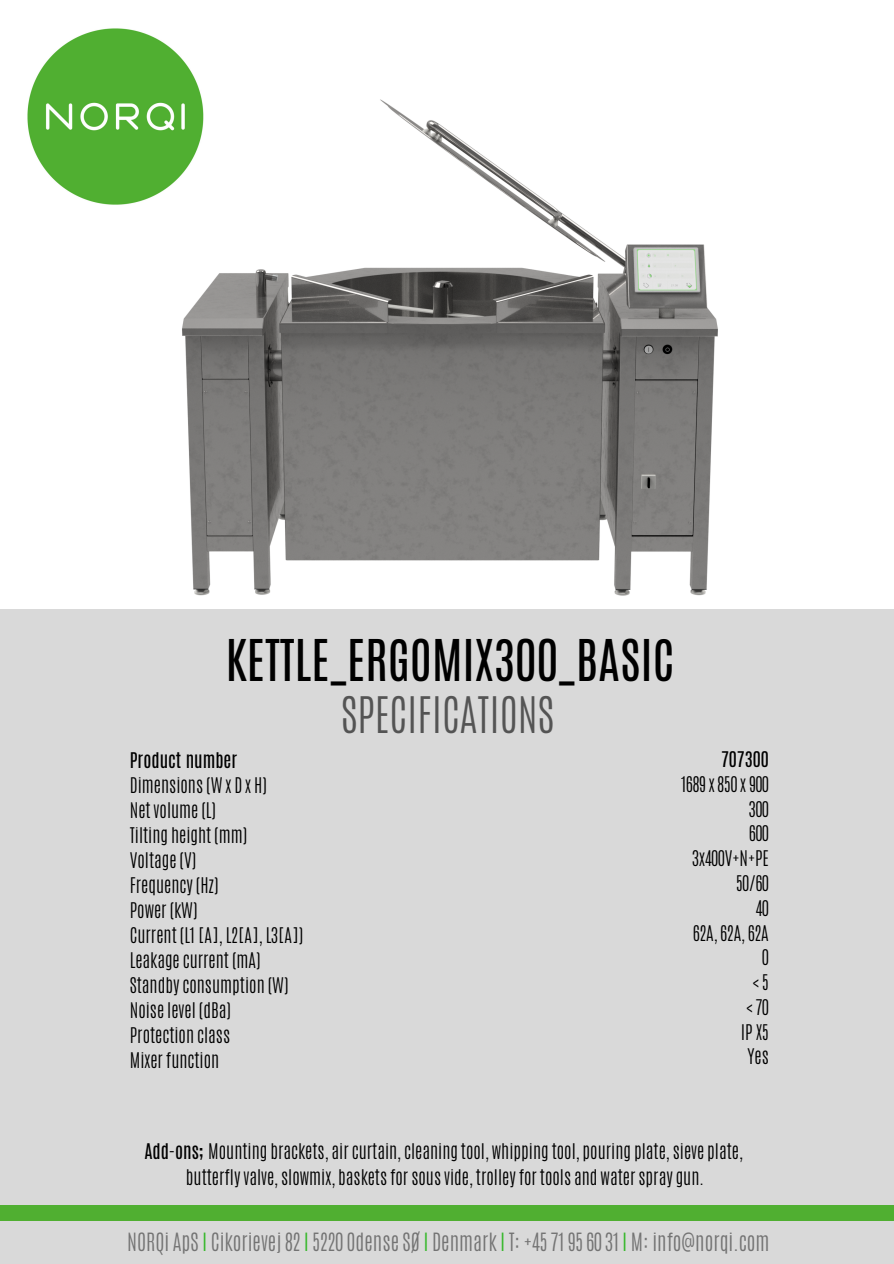
<style>
.page{position:relative;width:894px;height:1264px;background:#fff}
.page>*{position:absolute;margin:0;border:0;box-sizing:border-box;transform-origin:0 0}
.t1{font:48px "Antonio";color:#000}
.t2{font:300 42px "Antonio";color:#545454}
.t3{font:300 21px "Antonio";color:#737373}
.t4{font:300 18px "Antonio";color:#000}
.t5{font:18px "Antonio";color:#000}
.s1{font-weight:400}
.s2{color:#35b729}
</style>
<div class="page">
<img style="left:182px;top:99px;width:536px;height:497px">
<div style="left:0;top:609px;width:893px;height:654px;background:#d9d9d9"></div>
<div style="left:0;top:1204px;width:893px;height:16px;background:#50af31"></div>
<img style="left:27px;top:28px;width:247px;height:212px">
<p class="t1" style="left:226px;top:626px;width:450px">KETTLE_ERGOMIX300_BASIC</p>
<p class="t2" style="left:341px;top:685px;width:214px">SPECIFICATIONS</p>
<p class="t5" style="left:130px;top:747px;width:109px">Product number</p>
<p class="t4" style="left:130px;top:772px;width:138px">Dimensions (W x D x H)</p>
<p class="t4" style="left:130px;top:797px;width:88px">Net volume (L)</p>
<p class="t4" style="left:130px;top:822px;width:119px">Tilting height (mm)</p>
<p class="t4" style="left:130px;top:847px;width:68px">Voltage (V)</p>
<p class="t4" style="left:130px;top:872px;width:90px">Frequency (Hz)</p>
<p class="t4" style="left:130px;top:897px;width:69px">Power (kW)</p>
<p class="t4" style="left:130px;top:922px;width:175px">Current (L1 [A], L2[A], L3[A])</p>
<p class="t4" style="left:130px;top:947px;width:132px">Leakage current (mA)</p>
<p class="t4" style="left:130px;top:972px;width:160px">Standby consumption (W)</p>
<p class="t4" style="left:130px;top:997px;width:103px">Noise level (dBa)</p>
<p class="t4" style="left:130px;top:1022px;width:102px">Protection class</p>
<p class="t4" style="left:130px;top:1047px;width:91px">Mixer function</p>
<p class="t5" style="left:720px;top:746px;width:49px">707300</p>
<p class="t4" style="left:681px;top:771px;width:89px">1689 x 850 x 900</p>
<p class="t4" style="left:749px;top:796px;width:21px">300</p>
<p class="t4" style="left:749px;top:820px;width:21px">600</p>
<p class="t4" style="left:692px;top:845px;width:78px">3x400V+N+PE</p>
<p class="t4" style="left:735px;top:870px;width:34px">50/60</p>
<p class="t4" style="left:755px;top:895px;width:15px">40</p>
<p class="t4" style="left:693px;top:920px;width:77px">62A, 62A, 62A</p>
<p class="t4" style="left:762px;top:944px;width:8px">0</p>
<p class="t4" style="left:752px;top:969px;width:17px">&lt; 5</p>
<p class="t4" style="left:746px;top:994px;width:24px">&lt; 70</p>
<p class="t4" style="left:740px;top:1019px;width:29px">IP X5</p>
<p class="t4" style="left:747px;top:1043px;width:23px">Yes</p>
<p class="t4" style="left:144px;top:1138px;width:600px"><span class="s1">Add-ons;</span> Mounting brackets, air curtain, cleaning tool, whipping tool, pouring plate, sieve plate,</p>
<p class="t4" style="left:186px;top:1163px;width:519px">butterfly valve, slowmix, baskets for sous vide, trolley for tools and water spray gun.</p>
<p class="t3" style="left:127px;top:1226px;width:644px">NORQi ApS <span class="s2">I</span> Cikorievej 82 <span class="s2">I</span> 5220 Odense SØ <span class="s2">I</span> Denmark <span class="s2">I</span> T: +45 71 95 60 31 <span class="s2">I</span> M: info@norqi.com</p>
</div>
